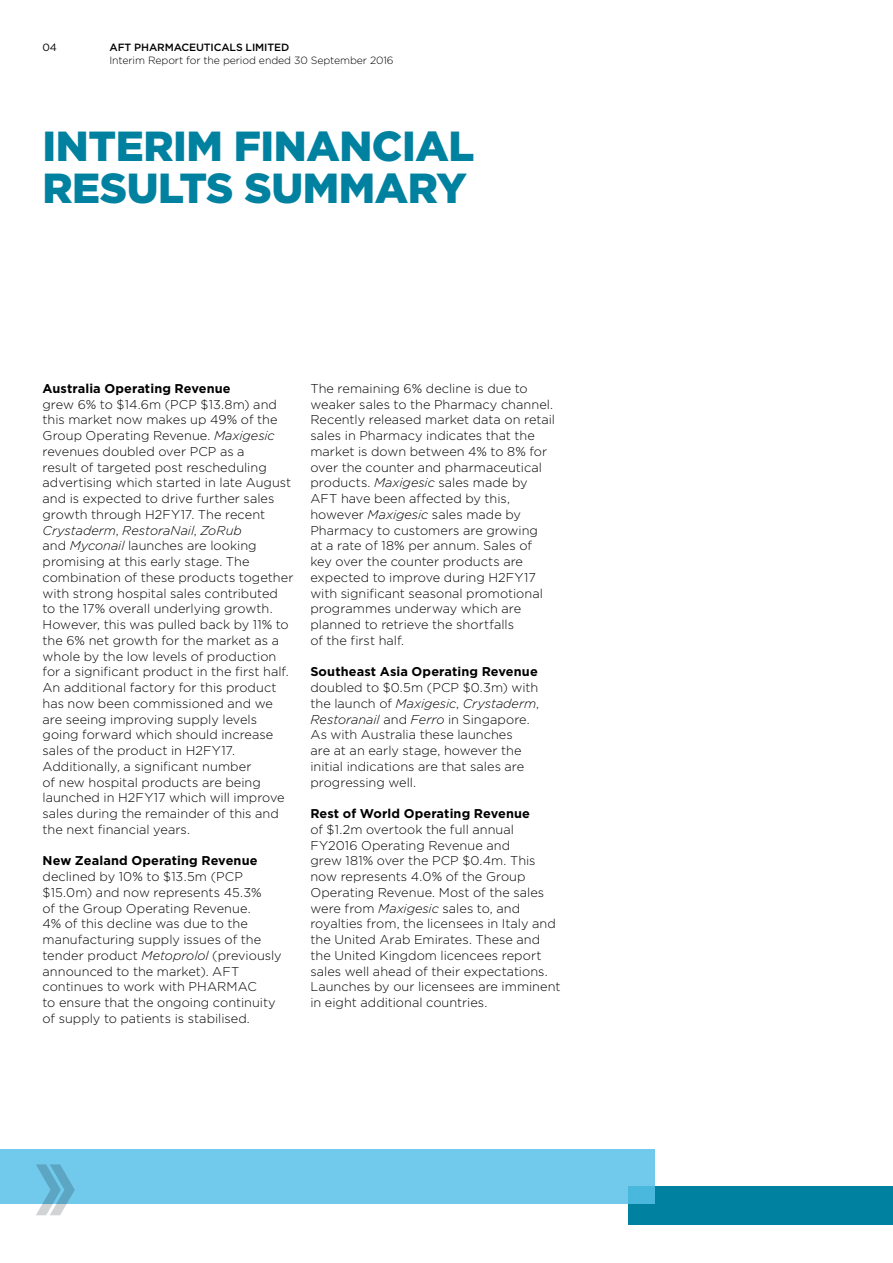
<style>
.page{position:relative;width:893px;height:1263px;background:#fff}
.page>*{position:absolute;margin:0;border:0;box-sizing:border-box;transform-origin:0 0}
.t1{font:900 42px/42px "Gotham";letter-spacing:-.01em;color:#0081a0}
.t2{font:300 12.75px/15.8px "Gotham";letter-spacing:.005em;color:#000}
.t3{font:700 12.75px "Gotham";letter-spacing:.01em;color:#000}
.t4{font:300 10.5px "Gotham";letter-spacing:-.01em;color:#000}
.t5{font:500 10.5px "Gotham";letter-spacing:-.01em;color:#000}
.t6{font:10.5px "Gotham";color:#000}
.s1{font-style:italic}
</style>
<div class="page">
<div style="left:628px;top:1186px;width:265px;height:39px;background:#0081a0"></div>
<div style="left:0;top:1149px;width:655px;height:55px;background:#71caec"></div>
<svg style="left:36px;top:1164px;width:39px;height:51px"></svg>
<p class="t6" style="left:43px;top:40px;width:16px">04</p>
<p class="t5" style="left:109px;top:40px;width:181px">AFT PHARMACEUTICALS LIMITED</p>
<p class="t4" style="left:109px;top:53px;width:286px">Interim Report for the period ended 30 September 2016</p>
<h1 class="t1" style="left:43px;top:125px;width:433px">INTERIM FINANCIAL<br>RESULTS SUMMARY</h1>
<p class="t3" style="left:43px;top:380px;width:190px">Australia Operating Revenue</p>
<p class="t2" style="left:43px;top:396px;width:252px">grew 6% to $14.6m (PCP $13.8m) and this market now makes up 49% of the Group Operating Revenue. <span class="s1">Maxigesic </span>revenues doubled over PCP as a<br>result of targeted post rescheduling advertising which started in late August and is expected to drive further sales growth through H2FY17. The recent <span class="s1">Crystaderm</span>, <span class="s1">RestoraNail</span>, <span class="s1">ZoRub<br></span>and <span class="s1">Myconail</span> launches are looking promising at this early stage. The combination of these products together with strong hospital sales contributed to the 17% overall underlying growth.<br>However, this was pulled back by 11% to the 6% net growth for the market as a whole by the low levels of production for a significant product in the first half.<br>An additional factory for this product has now been commissioned and we are seeing improving supply levels going forward which should increase sales of the product in H2FY17.<br>Additionally, a significant number<br>of new hospital products are being launched in H2FY17 which will improve sales during the remainder of this and the next financial years.</p>
<p class="t3" style="left:43px;top:852px;width:217px">New Zealand Operating Revenue</p>
<p class="t2" style="left:43px;top:868px;width:241px">declined by 10% to $13.5m (PCP $15.0m) and now represents 45.3%<br>of the Group Operating Revenue.<br>4% of this decline was due to the manufacturing supply issues of the tender product <span class="s1">Metoprolol</span> (previously announced to the market). AFT continues to work with PHARMAC<br>to ensure that the ongoing continuity of supply to patients is stabilised.</p>
<p class="t2" style="left:310px;top:380px;width:246px">The remaining 6% decline is due to weaker sales to the Pharmacy channel.<br>Recently released market data on retail sales in Pharmacy indicates that the market is down between 4% to 8% for over the counter and pharmaceutical products. <span class="s1">Maxigesic</span> sales made by AFT have been affected by this, however <span class="s1">Maxigesic</span> sales made by Pharmacy to customers are growing<br>at a rate of 18% per annum. Sales of key over the counter products are expected to improve during H2FY17 with significant seasonal promotional programmes underway which are planned to retrieve the shortfalls<br>of the first half.</p>
<p class="t3" style="left:310px;top:663px;width:229px">Southeast Asia Operating Revenue</p>
<p class="t2" style="left:310px;top:679px;width:230px">doubled to $0.5m (PCP $0.3m) with the launch of <span class="s1">Maxigesic</span>, <span class="s1">Crystaderm</span>, <span class="s1">Restoranail</span> and <span class="s1">Ferro</span> in Singapore.<br>As with Australia these launches<br>are at an early stage, however the initial indications are that sales are progressing well.</p>
<p class="t3" style="left:310px;top:805px;width:221px">Rest of World Operating Revenue</p>
<p class="t2" style="left:310px;top:821px;width:252px">of $1.2m overtook the full annual FY2016 Operating Revenue and<br>grew 181% over the PCP $0.4m. This now represents 4.0% of the Group Operating Revenue. Most of the sales were from <span class="s1">Maxigesic</span> sales to, and royalties from, the licensees in Italy and the United Arab Emirates. These and the United Kingdom licencees report sales well ahead of their expectations.<br>Launches by our licensees are imminent in eight additional countries.</p>
</div>
